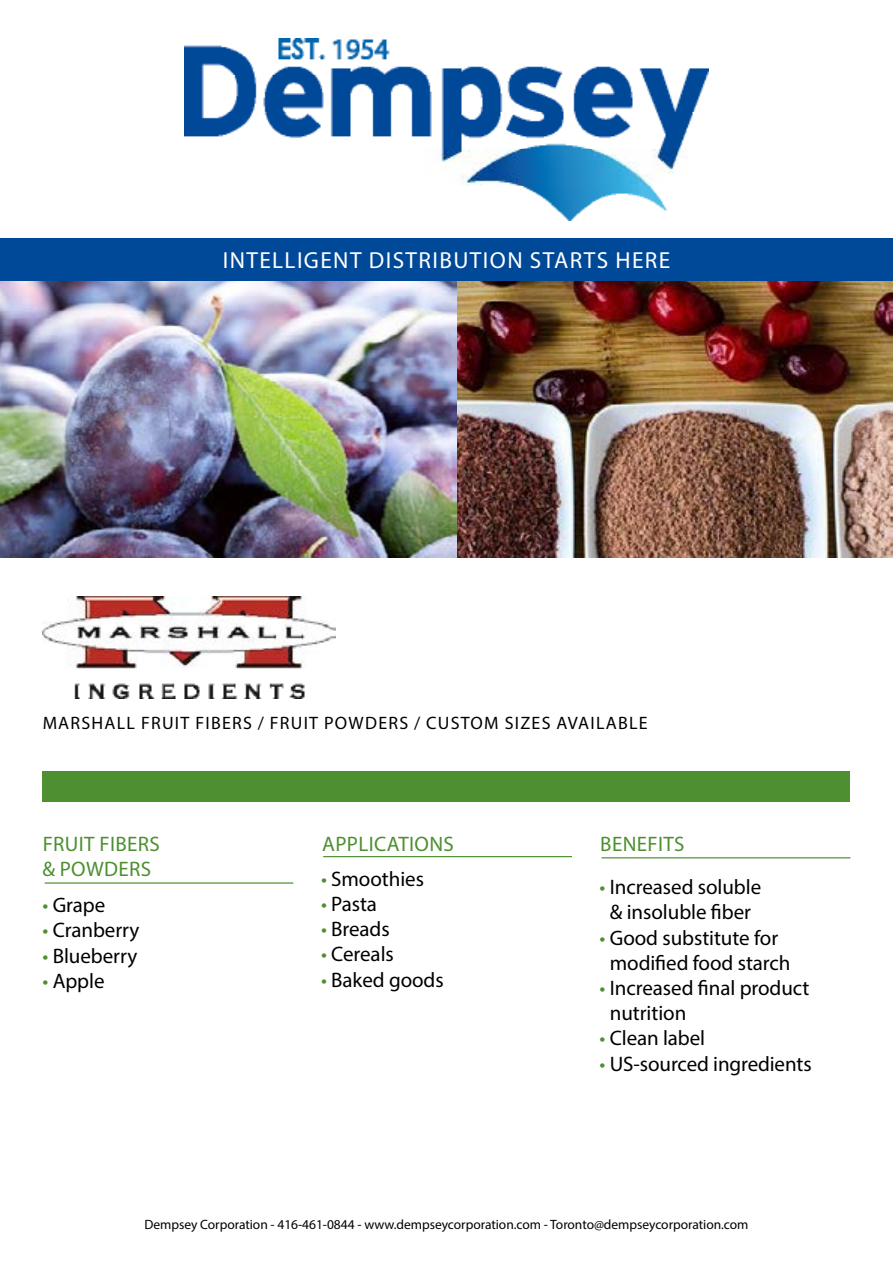
<style>
.page{position:relative;width:893px;height:1263px;background:#fff}
.page>*{position:absolute;margin:0;border:0;box-sizing:border-box;transform-origin:0 0}
.t1{font:23.25px "Myriad Pro";letter-spacing:.06em;color:#fff}
.t2{font:21px/25.2px "Myriad Pro";letter-spacing:-.005em;color:#000;text-align:center}
.t3{font:21px/25.2px "Myriad Pro";letter-spacing:.015em;color:#4d8f31}
.t4{font:18px "Myriad Pro";letter-spacing:.07em;color:#000}
.t5{font:13.5px "Myriad Pro";letter-spacing:-.005em;color:#000}
.s1{color:#4d8f31}
</style>
<div class="page">
<img style="left:456px;top:281px;width:437px;height:277px">
<img style="left:0;top:281px;width:456px;height:277px">
<img style="left:43px;top:597px;width:292px;height:101px">
<div style="left:0;top:238px;width:893px;height:43px;background:#004998"></div>
<hr style="left:323px;top:856px;width:249px;height:1px;background:#4d8f31">
<hr style="left:45px;top:882px;width:248px;height:2px;background:#4d8f31">
<hr style="left:601px;top:857px;width:249px;height:1px;background:#4d8f31">
<img style="left:184px;top:38px;width:524px;height:182px">
<div style="left:43px;top:772px;width:807px;height:30px;background:#4d8f31"></div>
<p class="t1" style="left:223px;top:245px;width:449px">INTELLIGENT DISTRIBUTION STARTS HERE</p>
<p class="t4" style="left:43px;top:712px;width:606px">MARSHALL FRUIT FIBERS / FRUIT POWDERS / CUSTOM SIZES AVAILABLE</p>
<p class="t3" style="left:43px;top:831px;width:119px">FRUIT FIBERS &amp; POWDERS</p>
<p class="t2" style="left:43px;top:892px;width:64px"><span class="s1">•</span> Grape</p>
<p class="t2" style="left:43px;top:917px;width:99px"><span class="s1">•</span> Cranberry</p>
<p class="t2" style="left:43px;top:942px;width:96px"><span class="s1">•</span> Blueberry</p>
<p class="t2" style="left:43px;top:968px;width:64px"><span class="s1">•</span> Apple</p>
<p class="t3" style="left:322px;top:831px;width:133px">APPLICATIONS</p>
<p class="t2" style="left:321px;top:866px;width:104px"><span class="s1">•</span> Smoothies</p>
<p class="t2" style="left:321px;top:891px;width:58px"><span class="s1">•</span> Pasta</p>
<p class="t2" style="left:321px;top:916px;width:70px"><span class="s1">•</span> Breads</p>
<p class="t2" style="left:321px;top:941px;width:74px"><span class="s1">•</span> Cereals</p>
<p class="t2" style="left:321px;top:966px;width:124px"><span class="s1">•</span> Baked goods</p>
<p class="t3" style="left:600px;top:831px;width:86px">BENEFITS</p>
<p class="t2" style="left:600px;top:874px;width:163px"><span class="s1">•</span> Increased soluble &amp; insoluble fiber</p>
<p class="t2" style="left:600px;top:924px;width:192px"><span class="s1">•</span> Good substitute for modified food starch</p>
<p class="t2" style="left:610px;top:975px;width:201px;text-align:left;text-indent:-10px"><span class="s1">•</span> Increased final product nutrition</p>
<p class="t2" style="left:600px;top:1025px;width:107px"><span class="s1">•</span> Clean label</p>
<p class="t2" style="left:600px;top:1050px;width:214px"><span class="s1">•</span> US-sourced ingredients</p>
<p class="t5" style="left:144px;top:1216px;width:605px">Dempsey Corporation - 416-461-0844 - www.dempseycorporation.com - Toronto@dempseycorporation.com</p>
</div>
